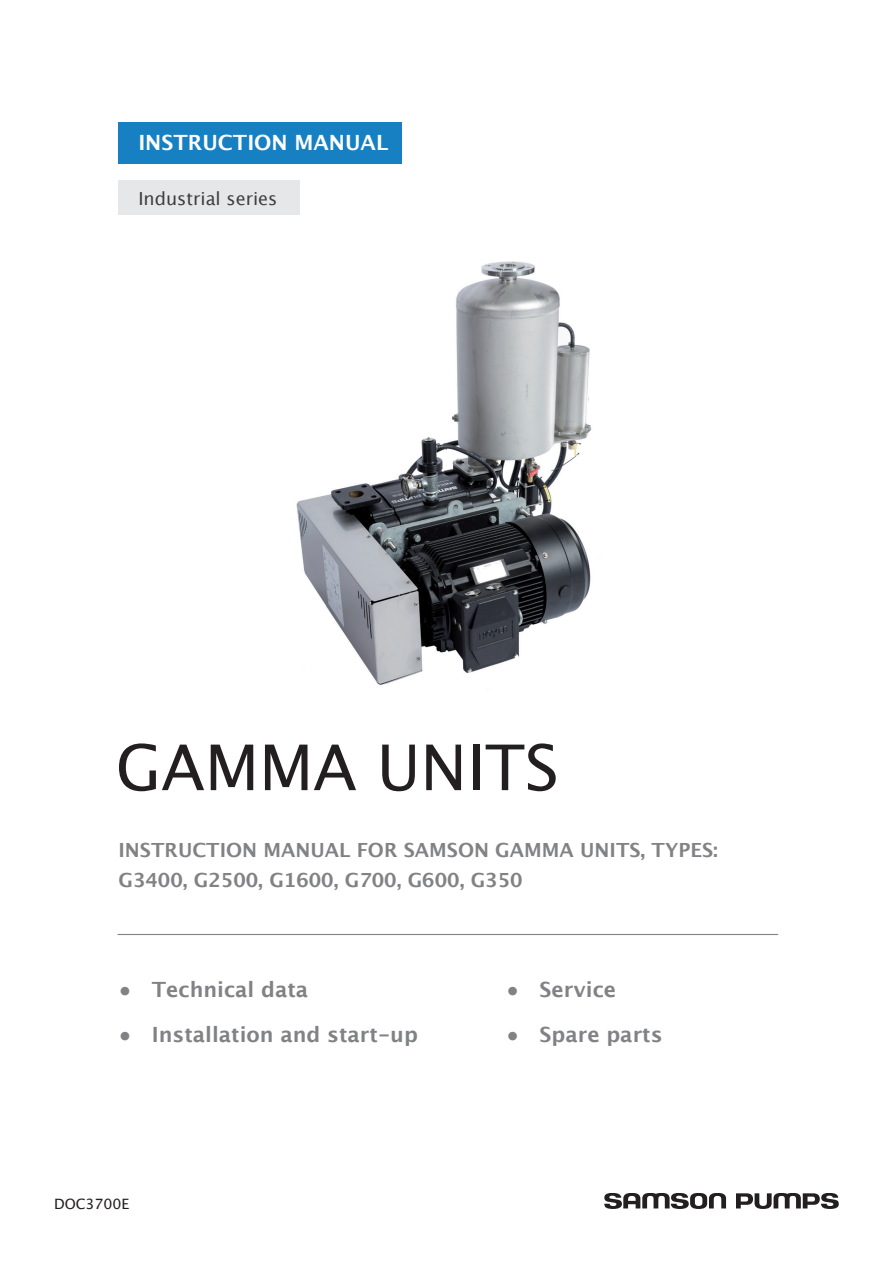
<style>
.page{position:relative;width:893px;height:1263px;background:#fff}
.page>*{position:absolute;margin:0;border:0;box-sizing:border-box;transform-origin:0 0}
.t1{font:63px "Lucida Grande";color:#231f20}
.t2{font:700 21px "Lucida Grande";color:#808285}
.t3{font:700 21px "Lucida Grande";color:#fff}
.t4{font:700 19.5px/30px "Lucida Grande";color:#808285}
.t5{font:18px "Lucida Grande";color:#3e3e3f}
.t6{font:14.25px "Lucida Grande";color:#231f20}
</style>
<div class="page">
<svg style="left:604px;top:1193px;width:122px;height:16px"></svg>
<svg style="left:736px;top:1193px;width:103px;height:16px"></svg>
<hr style="left:118px;top:934px;width:660px;height:1px;background:#808285">
<div style="left:118px;top:122px;width:284px;height:41px;background:#1680c3"></div>
<div style="left:118px;top:181px;width:182px;height:34px;background:#e6e7e9"></div>
<img style="left:296px;top:261px;width:296px;height:424px">
<p class="t3" style="left:138px;top:129px;width:251px">INSTRUCTION MANUAL</p>
<p class="t5" style="left:138px;top:186px;width:141px">Industrial series</p>
<h1 class="t1" style="left:116px;top:725px;width:445px">GAMMA UNITS</h1>
<p class="t4" style="left:118px;top:836px;width:601px">INSTRUCTION MANUAL FOR SAMSON GAMMA UNITS, TYPES:<br>G3400, G2500, G1600, G700, G600, G350</p>
<p class="t2" style="left:118px;top:975px;width:191px">• Technical data</p>
<p class="t2" style="left:118px;top:1020px;width:301px">• Installation and start-up</p>
<p class="t6" style="left:54px;top:1194px;width:77px">DOC3700E</p>
<p class="t2" style="left:506px;top:975px;width:111px">• Service</p>
<p class="t2" style="left:506px;top:1020px;width:158px">• Spare parts</p>
</div>
